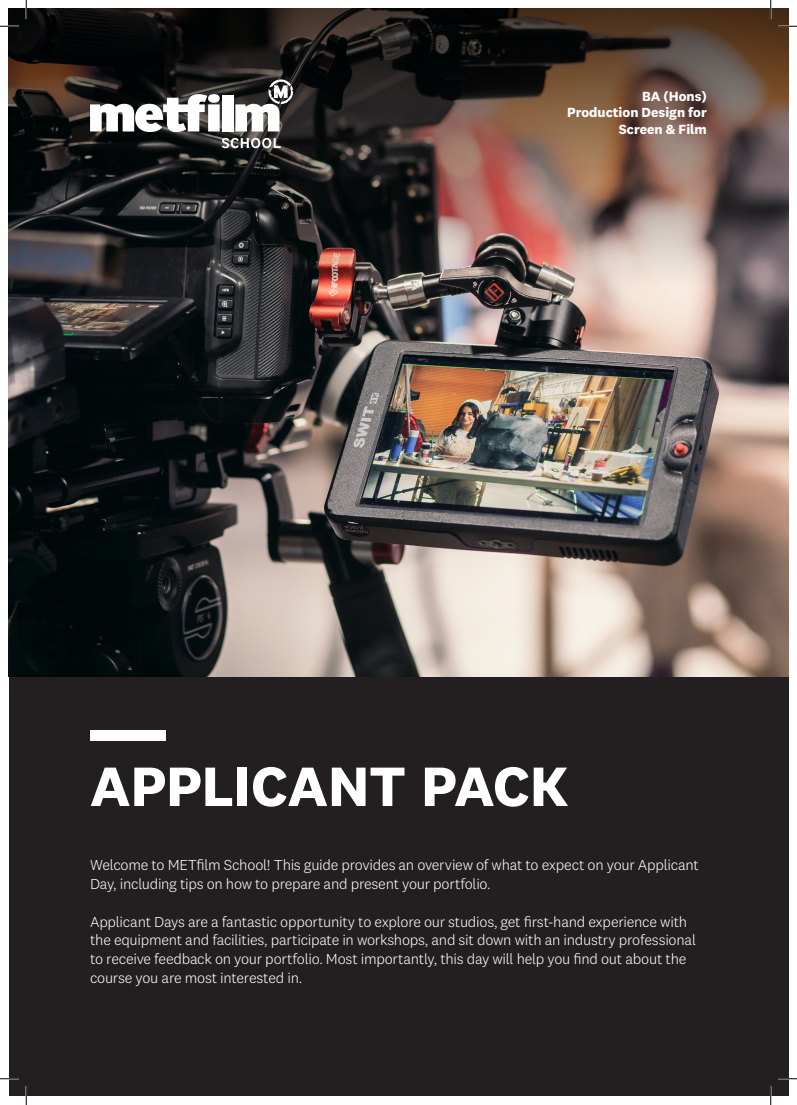
<style>
.page{position:relative;width:797px;height:1105px;background:#fff}
.page>*{position:absolute;margin:0;border:0;box-sizing:border-box;transform-origin:0 0}
.t1{font:700 57.5px "National 2";color:#fff}
.BODY_COPY{font:300 15px/18.8px "National 2";letter-spacing:-.015em;color:#fff}
.t2{font:700 13.75px/16.5px "National 2";color:#fff;text-align:right}
</style>
<div class="page">
<div style="left:9px;top:9px;width:779px;height:1087px;background:#231f20"></div>
<img style="left:9px;top:285px;width:779px;height:391px">
<img style="left:9px;top:9px;width:779px;height:276px">
<svg style="left:90px;top:94px;width:130px;height:38px;background:#a4a5a4"></svg>
<div style="left:222px;top:95px;width:11px;height:36px;background:#fff"></div>
<svg style="left:235px;top:79px;width:58px;height:52px"></svg>
<svg style="left:222px;top:138px;width:59px;height:10px"></svg>
<div style="left:90px;top:730px;width:75px;height:10px;background:#fff"></div>
<svg style="left:0;top:25px;width:19px;height:2px"></svg>
<svg style="left:778px;top:25px;width:19px;height:2px"></svg>
<svg style="left:0;top:1078px;width:19px;height:1px"></svg>
<svg style="left:778px;top:1078px;width:19px;height:1px"></svg>
<svg style="left:25px;top:0;width:2px;height:19px"></svg>
<svg style="left:25px;top:1086px;width:2px;height:19px"></svg>
<svg style="left:770px;top:0;width:1px;height:19px"></svg>
<svg style="left:770px;top:1086px;width:1px;height:19px"></svg>
<p class="t2" style="left:642px;top:87px;width:66px">BA (Hons)</p>
<p class="t2" style="left:567px;top:104px;width:141px">Production Design for<br>Screen &amp; Film</p>
<p class="t1" style="left:90px;top:751px;width:479px">APPLICANT PACK</p>
<p class="BODY_COPY" style="left:90px;top:856px;width:610px">Welcome to METfilm School! This guide provides an overview of what to expect on your Applicant<br>Day, including tips on how to prepare and present your portfolio.</p>
<p class="BODY_COPY" style="left:90px;top:912px;width:607px">Applicant Days are a fantastic opportunity to explore our studios, get first-hand experience with the equipment and facilities, participate in workshops, and sit down with an industry professional to receive feedback on your portfolio. Most importantly, this day will help you find out about the course you are most interested in.</p>
</div>
